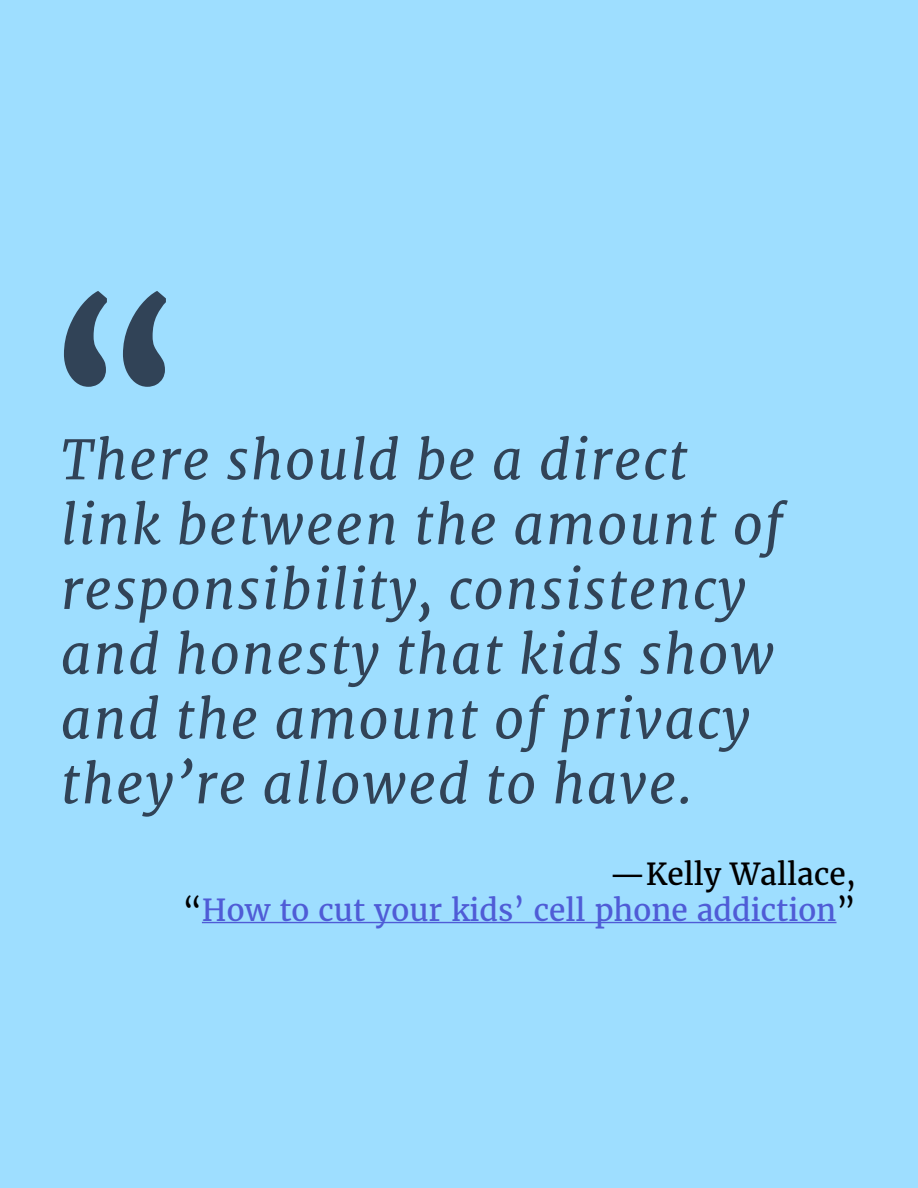
<style>
.page{position:relative;width:918px;height:1188px;background:#9edeff}
.page>*{position:absolute;margin:0;border:0;box-sizing:border-box;transform-origin:0 0}
.t1{font:900 196.5px "Merriweather";color:#314357}
.t2{font:italic 54px/64.8px "Merriweather";letter-spacing:.03em;color:#314357}
.t3{font:30px/36px "Merriweather";color:#4f5cd6;text-align:right}
.s1{color:#000}
</style>
<div class="page">
<hr style="left:202px;top:922px;width:635px;height:1px;background:#4f5cd6">
<h1 class="t1" style="left:47px;top:258px;width:138px">“</h1>
<p class="t2" style="left:61px;top:427px;width:724px">There should be a direct link between the amount of responsibility, consistency and honesty that kids show and the amount of privacy they’re allowed to have.</p>
<p class="t3" style="left:183px;top:855px;width:675px"><span class="s1">—Kelly Wallace,<br>“</span>How to cut your kids’ cell phone addiction<span class="s1">”</span></p>
</div>
